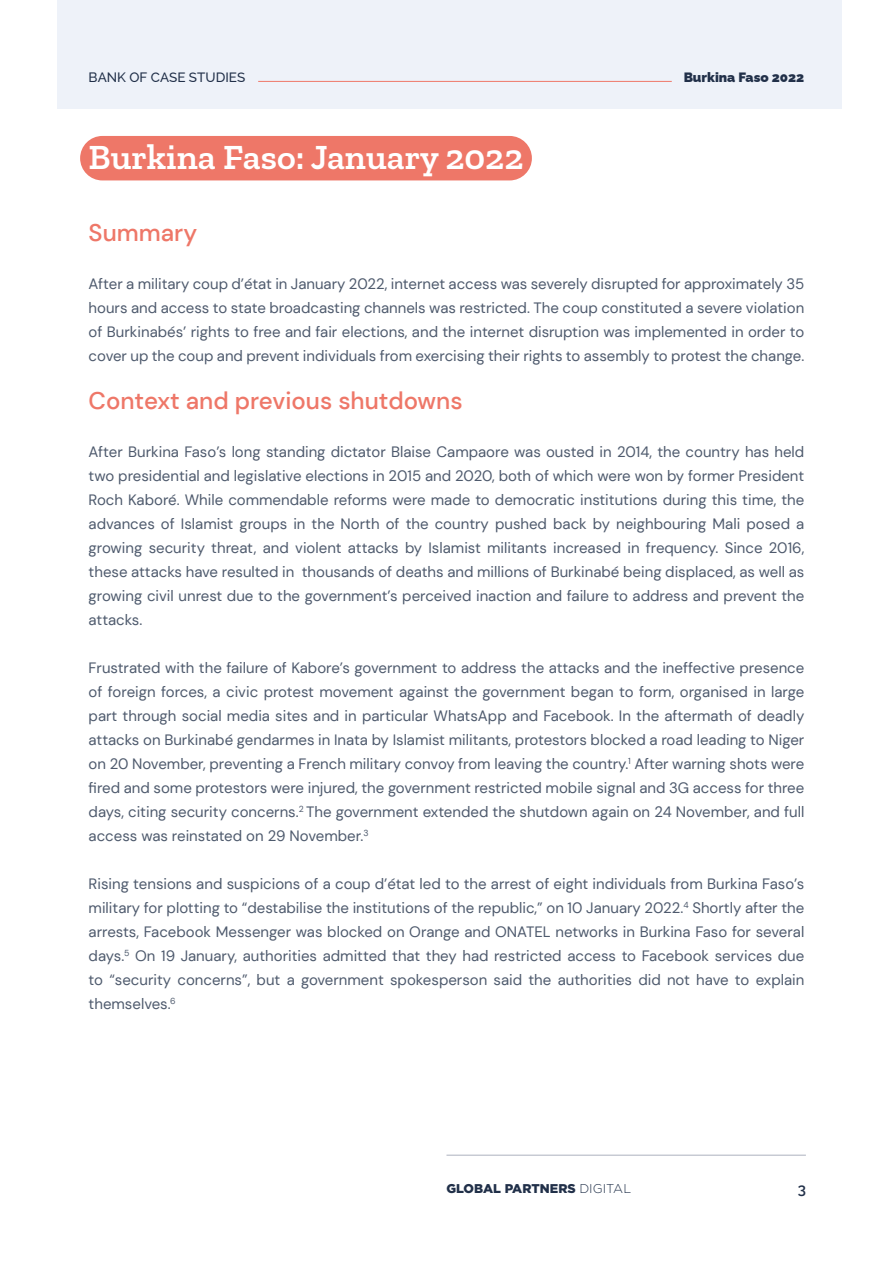
<style>
.page{position:relative;width:893px;height:1263px;background:#fff}
.page>*{position:absolute;margin:0;border:0;box-sizing:border-box;transform-origin:0 0}
.t1{font:600 36px "Zilla Slab";color:#fff}
.t2{font:500 24px "DM Sans";color:#ee7768}
.t3{font:15px/24px "DM Sans";color:#4e5a6d;text-align:justify}
.t4{font:600 15px "Raleway";color:#213049}
.t5{font:500 13.5px "Raleway";color:#213049}
.t6{font:900 13.5px "Raleway";color:#213049}
.t7{font:900 12.75px "Gotham";color:#213049}
.s1{font-weight:300}
</style>
<div class="page">
<hr style="left:446px;top:1155px;width:360px;height:1px;background:#acb1bf">
<div style="left:57px;top:0;width:785px;height:108px;background:#eef2f9"></div>
<div style="left:80px;top:136px;width:452px;height:44px;background:#ee7768;border-radius:22px"></div>
<hr style="left:258px;top:81px;width:414px;height:1px;background:#ee7768">
<p class="t5" style="left:89px;top:70px;width:158px">BANK OF CASE STUDIES</p>
<p class="t6" style="left:684px;top:67px;width:122px">Burkina Faso 2022</p>
<h1 class="t1" style="left:89px;top:136px;width:436px">Burkina Faso: January 2022</h1>
<h2 class="t2" style="left:89px;top:217px;width:110px">Summary</h2>
<p class="t3" style="left:89px;top:271px;width:717px">After a military coup d’état in January 2022, internet access was severely disrupted for approximately 35 hours and access to state broadcasting channels was restricted. The coup constituted a severe violation of Burkinabés’ rights to free and fair elections, and the internet disruption was implemented in order to cover up the coup and prevent individuals from exercising their rights to assembly to protest the change.</p>
<h2 class="t2" style="left:89px;top:385px;width:376px">Context and previous shutdowns</h2>
<p class="t3" style="left:89px;top:439px;width:717px">After Burkina Faso’s long standing dictator Blaise Campaore was ousted in 2014, the country has held two presidential and legislative elections in 2015 and 2020, both of which were won by former President Roch Kaboré. While commendable reforms were made to democratic institutions during this time, the advances of Islamist groups in the North of the country pushed back by neighbouring Mali posed a growing security threat, and violent attacks by Islamist militants increased in frequency. Since 2016, these attacks have resulted in thousands of deaths and millions of Burkinabé being displaced, as well as growing civil unrest due to the government’s perceived inaction and failure to address and prevent the attacks.</p>
<p class="t3" style="left:89px;top:655px;width:717px">Frustrated with the failure of Kabore’s government to address the attacks and the ineffective presence of foreign forces, a civic protest movement against the government began to form, organised in large part through social media sites and in particular WhatsApp and Facebook. In the aftermath of deadly attacks on Burkinabé gendarmes in Inata by Islamist militants, protestors blocked a road leading to Niger on 20 November, preventing a French military convoy from leaving the country.<sup>1</sup> After warning shots were fired and some protestors were injured, the government restricted mobile signal and 3G access for three days, citing security concerns.<sup>2</sup> The government extended the shutdown again on 24 November, and full access was reinstated on 29 November.<sup>3</sup></p>
<p class="t3" style="left:89px;top:871px;width:717px">Rising tensions and suspicions of a coup d’état led to the arrest of eight individuals from Burkina Faso’s military for plotting to “destabilise the institutions of the republic,” on 10 January 2022.<sup>4</sup> Shortly after the arrests, Facebook Messenger was blocked on Orange and ONATEL networks in Burkina Faso for several days.<sup>5</sup> On 19 January, authorities admitted that they had restricted access to Facebook services due to “security concerns”, but a government spokesperson said the authorities did not have to explain themselves.<sup>6</sup></p>
<p class="t7" style="left:446px;top:1181px;width:186px">GLOBAL PARTNERS <span class="s1">DIGITAL</span></p>
<p class="t4" style="left:798px;top:1180px;width:10px">3</p>
</div>
